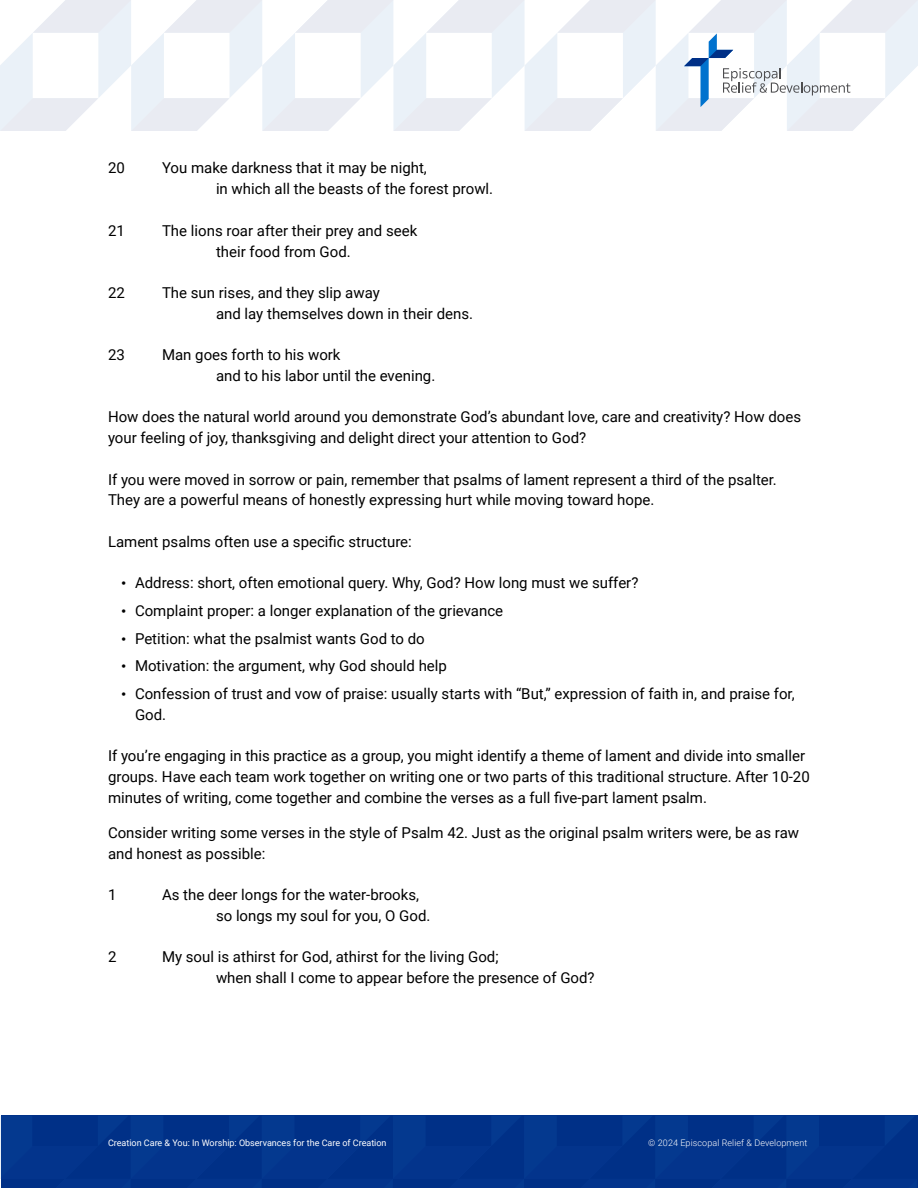
<style>
.page{position:relative;width:918px;height:1188px;background:#fff}
.page>*{position:absolute;margin:0;border:0;box-sizing:border-box;transform-origin:0 0}
.t1{font:15px/21px "Roboto";color:#000}
.t2{font:9px "Roboto";color:#fff}
.t3{font:300 9px "Roboto";letter-spacing:.01em;color:#fff}
.s1{font-family:"Source Serif Pro"}
</style>
<div class="page">
<div style="left:0;top:1116px;width:917px;height:72px;background:#03348c"></div>
<svg style="left:0;top:0;width:918px;height:131px"></svg>
<p class="t1" style="left:108px;top:157px;width:18px">20</p>
<p class="t1" style="left:216px;top:157px;width:279px;text-indent:-54px">You make darkness that it may be night,<br>in which all the beasts of the forest prowl.</p>
<p class="t1" style="left:108px;top:219px;width:18px">21</p>
<p class="t1" style="left:216px;top:219px;width:203px;text-indent:-54px">The lions roar after their prey and seek their food from God.</p>
<p class="t1" style="left:108px;top:281px;width:18px">22</p>
<p class="t1" style="left:216px;top:281px;width:259px;text-indent:-54px">The sun rises, and they slip away<br>and lay themselves down in their dens.</p>
<p class="t1" style="left:108px;top:344px;width:18px">23</p>
<p class="t1" style="left:216px;top:344px;width:221px;text-indent:-54px">Man goes forth to his work<br>and to his labor until the evening.</p>
<p class="t1" style="left:108px;top:406px;width:695px">How does the natural world around you demonstrate God’s abundant love, care and creativity? How does your feeling of joy, thanksgiving and delight direct your attention to God?</p>
<p class="t1" style="left:108px;top:468px;width:670px">If you were moved in sorrow or pain, remember that psalms of lament represent a third of the psalter.<br>They are a powerful means of honestly expressing hurt while moving toward hope.</p>
<p class="t1" style="left:108px;top:530px;width:305px">Lament psalms often use a specific structure:</p>
<p class="t1" style="left:122px;top:572px;width:518px"><span class="s1">•</span> Address: short, often emotional query. Why, God? How long must we suffer?</p>
<p class="t1" style="left:122px;top:599px;width:383px"><span class="s1">•</span> Complaint proper: a longer explanation of the grievance</p>
<p class="t1" style="left:122px;top:627px;width:305px"><span class="s1">•</span> Petition: what the psalmist wants God to do</p>
<p class="t1" style="left:122px;top:655px;width:327px"><span class="s1">•</span> Motivation: the argument, why God should help</p>
<p class="t1" style="left:135px;top:683px;width:661px;text-indent:-14px"><span class="s1">•</span> Confession of trust and vow of praise: usually starts with “But,” expression of faith in, and praise for,<br>God.</p>
<p class="t1" style="left:108px;top:745px;width:703px">If you’re engaging in this practice as a group, you might identify a theme of lament and divide into smaller groups. Have each team work together on writing one or two parts of this traditional structure. After 10-20 minutes of writing, come together and combine the verses as a full five-part lament psalm.</p>
<p class="t1" style="left:108px;top:821px;width:693px">Consider writing some verses in the style of Psalm 42. Just as the original psalm writers were, be as raw and honest as possible:</p>
<p class="t1" style="left:108px;top:884px;width:10px">1</p>
<p class="t1" style="left:216px;top:884px;width:216px;text-indent:-54px">As the deer longs for the water-brooks, so longs my soul for you, O God.</p>
<p class="t1" style="left:108px;top:946px;width:10px">2</p>
<p class="t1" style="left:216px;top:946px;width:380px;text-indent:-54px">My soul is athirst for God, athirst for the living God;<br>when shall I come to appear before the presence of God?</p>
<p class="t2" style="left:108px;top:1136px;width:280px">Creation Care &amp; You: In Worship: Observances for the Care of Creation</p>
<p class="t3" style="left:648px;top:1136px;width:160px">© 2024 Episcopal Relief &amp; Development</p>
</div>
